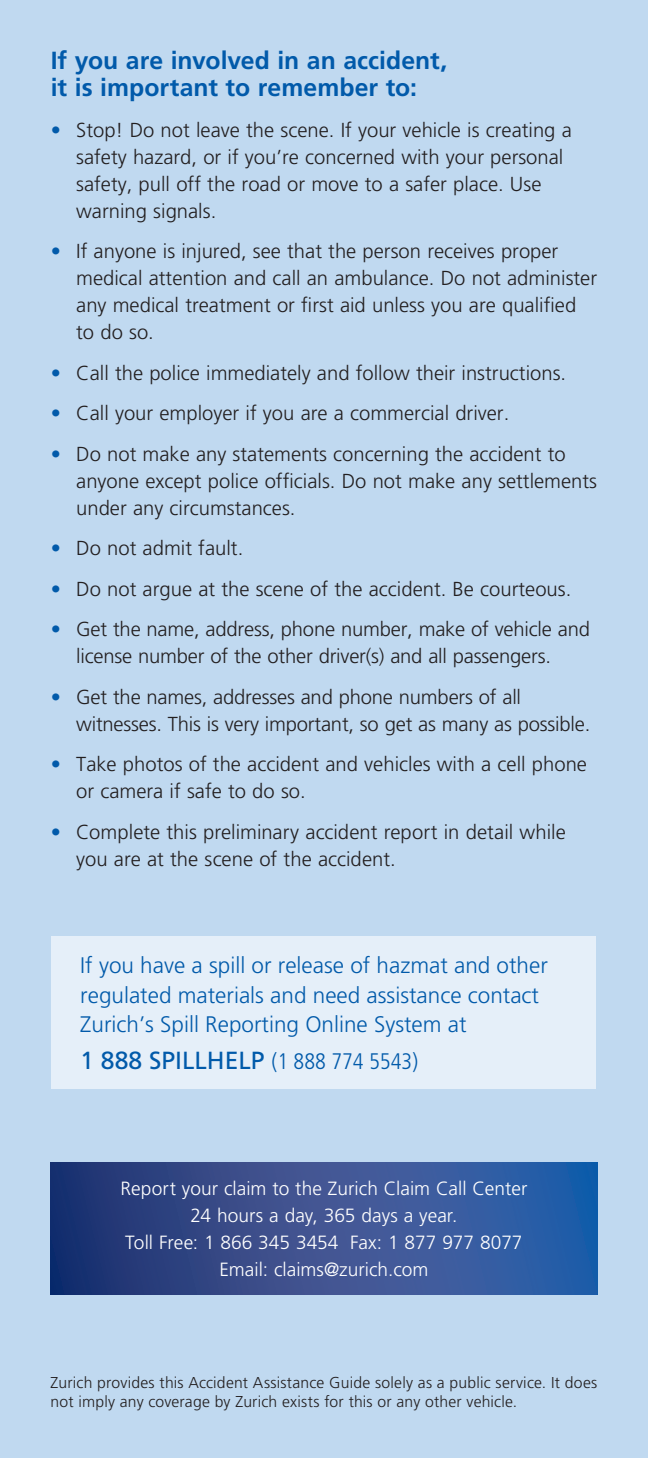
<style>
.page{position:relative;width:648px;height:1458px;background:#fff}
.page>*{position:absolute;margin:0;border:0;box-sizing:border-box;transform-origin:0 0}
.Body{font:700 24.75px/27px "Frutiger LT Std";color:#015aaa}
.Head_2{font:24.75px "Frutiger LT Std";color:#015aaa}
.Head_2-2{font:300 22.5px/29.2px "Frutiger LT Std";color:#015aaa}
.Bullet{font:300 20.25px/27px "Frutiger LT Std";color:#231f20}
.Body-2{font:300 19.12px/27px "Frutiger LT Std";color:#fff;text-align:center}
.Body-3{font:300 15.75px/19.1px "Frutiger LT Std";letter-spacing:.01em;color:#231f20}
.s1{color:#015aaa}
.s2{font-weight:300;font-stretch:condensed;font-size:22.5px}
</style>
<div class="page">
<div style="left:0;top:0;width:647px;height:1458px;background:#c0d9f0"></div>
<div style="left:52px;top:937px;width:544px;height:152px;background:#e5eff9"></div>
<svg style="left:51px;top:1162px;width:546px;height:132px;background:#314f90"></svg>
<p class="Body" style="left:51px;top:47px;width:398px">If you are involved in an accident, it is important to remember to:</p>
<p class="Bullet" style="left:76px;top:117px;width:497px;text-indent:-26px"><span class="s1">•</span> Stop! Do not leave the scene. If your vehicle is creating a safety hazard, or if you’re concerned with your personal safety, pull off the road or move to a safer place. Use warning signals.</p>
<p class="Bullet" style="left:76px;top:238px;width:522px;text-indent:-26px"><span class="s1">•</span> If anyone is injured, see that the person receives proper medical attention and call an ambulance. Do not administer any medical treatment or first aid unless you are qualified to do so.</p>
<p class="Bullet" style="left:51px;top:360px;width:517px"><span class="s1">•</span> Call the police immediately and follow their instructions.</p>
<p class="Bullet" style="left:51px;top:400px;width:460px"><span class="s1">•</span> Call your employer if you are a commercial driver.</p>
<p class="Bullet" style="left:76px;top:441px;width:522px;text-indent:-26px"><span class="s1">•</span> Do not make any statements concerning the accident to anyone except police officials. Do not make any settlements under any circumstances.</p>
<p class="Bullet" style="left:51px;top:535px;width:194px"><span class="s1">•</span> Do not admit fault.</p>
<p class="Bullet" style="left:51px;top:576px;width:522px"><span class="s1">•</span> Do not argue at the scene of the accident. Be courteous.</p>
<p class="Bullet" style="left:76px;top:616px;width:515px;text-indent:-26px"><span class="s1">•</span> Get the name, address, phone number, make of vehicle and license number of the other driver(s) and all passengers.</p>
<p class="Bullet" style="left:76px;top:684px;width:516px;text-indent:-26px"><span class="s1">•</span> Get the names, addresses and phone numbers of all witnesses. This is very important, so get as many as possible.</p>
<p class="Bullet" style="left:76px;top:751px;width:512px;text-indent:-26px"><span class="s1">•</span> Take photos of the accident and vehicles with a cell phone or camera if safe to do so.</p>
<p class="Bullet" style="left:76px;top:819px;width:491px;text-indent:-26px"><span class="s1">•</span> Complete this preliminary accident report in detail while you are at the scene of the accident.</p>
<p class="Head_2-2" style="left:80px;top:951px;width:469px">If you have a spill or release of hazmat and other regulated materials and need assistance contact<br>Zurich’s Spill Reporting Online System at</p>
<p class="Head_2" style="left:80px;top:1046px;width:339px">1 888 SPILLHELP <span class="s2">(1 888 774 5543)</span></p>
<p class="Body-2" style="left:121px;top:1175px;width:408px">Report your claim to the Zurich Claim Call Center</p>
<p class="Body-2" style="left:190px;top:1202px;width:269px">24 hours a day, 365 days a year.</p>
<p class="Body-2" style="left:125px;top:1229px;width:399px">Toll Free: 1 866 345 3454 Fax: 1 877 977 8077<br>Email: claims@zurich.com</p>
<p class="Body-3" style="left:51px;top:1373px;width:548px">Zurich provides this Accident Assistance Guide solely as a public service. It does not imply any coverage by Zurich exists for this or any other vehicle.</p>
</div>
